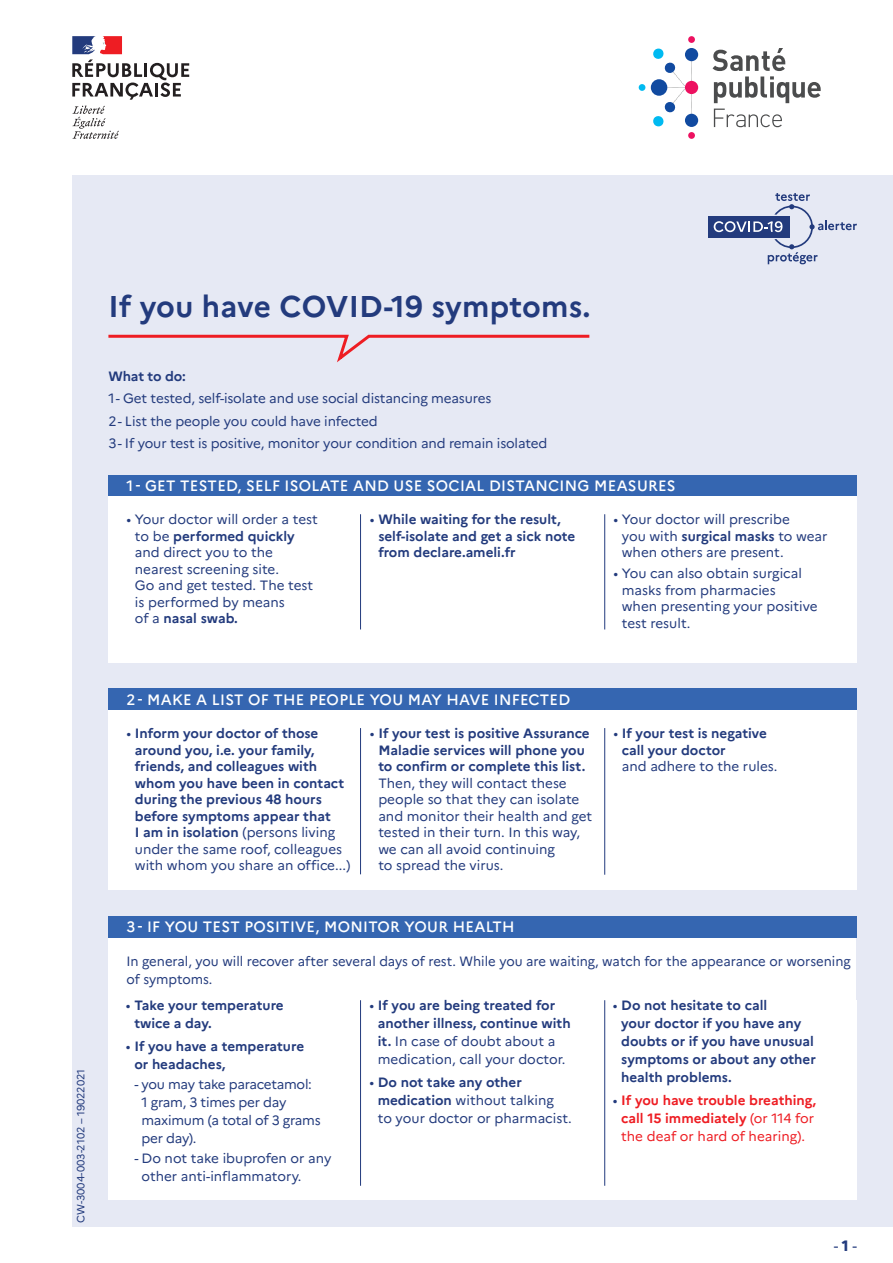
<style>
.page{position:relative;width:893px;height:1263px;background:#fff}
.page>*{position:absolute;margin:0;border:0;box-sizing:border-box;transform-origin:0 0}
.t1{font:700 30px "Marianne";letter-spacing:.01em;color:#233b7d}
.t2{font:500 15px "Marianne";letter-spacing:.02em;color:#fff}
.t3{font:15px "Marianne";color:#233b7d}
.t4{font:13.5px/16.5px "Marianne";color:#233b7d}
.t5{font:700 13.5px/16.5px "Marianne";color:#233b7d}
.t6{font:700 13.5px/18px "Marianne";color:#ee1d23;text-align:center}
.t7{font:13.5px/18px "Marianne";letter-spacing:-.02em;color:#233b7d}
.t8{font:10.5px "Marianne";letter-spacing:-.005em;color:#233b7d}
.s1{font-weight:700}
.s2{font-weight:400}
.s3{font-weight:400;color:#233b7d}
.s4{font-weight:800}
</style>
<div class="page">
<div style="left:72px;top:175px;width:821px;height:1052px;background:#e6e9f4"></div>
<div style="left:108px;top:937px;width:748px;height:65px;background:#fff"></div>
<div style="left:108px;top:1000px;width:748px;height:200px;background:#fff"></div>
<svg style="left:72px;top:106px;width:47px;height:33px"></svg>
<svg style="left:72px;top:36px;width:117px;height:64px"></svg>
<svg style="left:691px;top:61px;width:1px;height:20px"></svg>
<svg style="left:691px;top:94px;width:1px;height:20px"></svg>
<div style="left:685px;top:114px;width:13px;height:13px;background:#114aa0;border-radius:50%"></div>
<div style="left:685px;top:48px;width:13px;height:13px;background:#114aa0;border-radius:50%"></div>
<div style="left:685px;top:81px;width:13px;height:13px;background:#ed1160;border-radius:50%"></div>
<div style="left:639px;top:84px;width:6px;height:7px;background:#00baf1;border-radius:50%"></div>
<svg style="left:652px;top:48px;width:33px;height:79px"></svg>
<div style="left:688px;top:132px;width:7px;height:7px;background:#ed1160;border-radius:50%"></div>
<div style="left:688px;top:36px;width:7px;height:7px;background:#ed1160;border-radius:50%"></div>
<svg style="left:713px;top:48px;width:108px;height:55px"></svg>
<svg style="left:714px;top:109px;width:68px;height:18px"></svg>
<svg style="left:108px;top:334px;width:482px;height:29px"></svg>
<div style="left:108px;top:475px;width:749px;height:21px;background:#3566b1"></div>
<div style="left:108px;top:689px;width:749px;height:21px;background:#3566b1"></div>
<div style="left:108px;top:916px;width:749px;height:21px;background:#3566b1"></div>
<div style="left:108px;top:496px;width:749px;height:166px;background:#fff"></div>
<div style="left:108px;top:710px;width:749px;height:179px;background:#fff"></div>
<hr style="left:360px;top:514px;width:1px;height:115px;background:#233b7d">
<hr style="left:360px;top:728px;width:1px;height:146px;background:#233b7d">
<hr style="left:360px;top:1000px;width:1px;height:186px;background:#233b7d">
<hr style="left:604px;top:514px;width:1px;height:115px;background:#233b7d">
<hr style="left:604px;top:728px;width:1px;height:147px;background:#233b7d">
<hr style="left:604px;top:1000px;width:1px;height:186px;background:#233b7d">
<div style="left:708px;top:216px;width:81px;height:22px;background:#233b7d"></div>
<svg style="left:714px;top:193px;width:143px;height:71px"></svg>
<h1 class="t1" style="left:108px;top:288px;width:484px">If you have COVID-19 symptoms.</h1>
<p class="t5" style="left:108px;top:368px;width:79px">What to do:</p>
<p class="t4" style="left:108px;top:387px;width:441px;line-height:22.2px">1- Get tested, self-isolate and use social distancing measures<br>2- List the people you could have infected<br>3- If your test is positive, monitor your condition and remain isolated</p>
<p class="t2" style="left:126px;top:477px;width:551px">1 - GET TESTED, SELF ISOLATE AND USE SOCIAL DISTANCING MEASURES</p>
<p class="t4" style="left:135px;top:511px;width:184px;text-indent:-8px">• Your doctor will order a test to be <span class="s1">performed quickly </span>and direct you to the nearest screening site.<br>Go and get tested. The test is performed by means<br>of a <span class="s1">nasal swab.</span></p>
<p class="t5" style="left:378px;top:511px;width:198px;text-indent:-8px"><span class="s2">•</span> While waiting for the result, self-isolate and get a sick note from declare.ameli.fr</p>
<p class="t4" style="left:622px;top:511px;width:207px;text-indent:-8px">• Your doctor will prescribe<br>you with <span class="s1">surgical masks</span> to wear when others are present.</p>
<p class="t4" style="left:622px;top:565px;width:197px;text-indent:-8px">• You can also obtain surgical masks from pharmacies<br>when presenting your positive test result.</p>
<p class="t8" style="left:74px;top:1222px;width:155px;rotate:-90deg">CW-3004-003-2102 – 19022021</p>
<p class="t2" style="left:126px;top:690px;width:445px">2 - MAKE A LIST OF THE PEOPLE YOU MAY HAVE INFECTED</p>
<p class="t5" style="left:135px;top:725px;width:217px;text-indent:-8px"><span class="s2">•</span> Inform your doctor of those around you, i.e. your family, friends, and colleagues with whom you have been in contact during the previous 48 hours before symptoms appear that<br>I am in isolation <span class="s2">(persons living under the same roof, colleagues with whom you share an office...)</span></p>
<p class="t5" style="left:370px;top:725px;width:221px;text-align:center"><span class="s2">•</span> If your test is positive Assurance<br>Maladie services will phone you to confirm or complete this list.</p>
<p class="t4" style="left:378px;top:774px;width:215px">Then, they will contact these people so that they can isolate and monitor their health and get tested in their turn. In this way, we can all avoid continuing<br>to spread the virus.</p>
<p class="t2" style="left:126px;top:918px;width:390px">3 - IF YOU TEST POSITIVE, MONITOR YOUR HEALTH</p>
<p class="t5" style="left:622px;top:725px;width:147px;text-indent:-8px"><span class="s2">•</span> If your test is negative call your doctor</p>
<p class="t4" style="left:622px;top:758px;width:157px">and adhere to the rules.</p>
<p class="t4" style="left:127px;top:952px;width:726px;line-height:18px">In general, you will recover after several days of rest. While you are waiting, watch for the appearance or worsening of symptoms.</p>
<p class="t5" style="left:134px;top:996px;width:151px;line-height:18px;text-indent:-8px"><span class="s2">•</span> Take your temperature twice a day.</p>
<p class="t5" style="left:134px;top:1037px;width:171px;line-height:18px;text-indent:-8px"><span class="s2">•</span> If you have a temperature or headaches,</p>
<p class="t7" style="left:141px;top:1075px;width:181px;text-indent:-7px">- you may take paracetamol:<br>1 gram, 3 times per day maximum (a total of 3 grams per day).</p>
<p class="t4" style="left:141px;top:1149px;width:192px;line-height:18px;text-indent:-7px">- Do not take ibuprofen or any other anti-inflammatory.</p>
<p class="t5" style="left:621px;top:996px;width:196px;line-height:18px;text-indent:-8px"><span class="s2">•</span> Do not hesitate to call<br>your doctor if you have any doubts or if you have unusual symptoms or about any other health problems.</p>
<p class="t6" style="left:613px;top:1091px;width:205px"><span class="s3">•</span> If you have trouble breathing, call 15 immediately <span class="s2">(or 114 for the deaf or hard of hearing).</span></p>
<p class="t5" style="left:378px;top:996px;width:194px;line-height:18px;text-indent:-8px"><span class="s2">•</span> If you are being treated for another illness, continue with it. <span class="s2">In case of doubt about a medication, call your doctor.</span></p>
<p class="t4" style="left:378px;top:1073px;width:196px;line-height:18px;text-indent:-8px">• <span class="s1">Do not take any other medication</span> without talking<br>to your doctor or pharmacist.</p>
<p class="t3" style="left:834px;top:1236px;width:25px">- <span class="s4">1</span> -</p>
</div>
